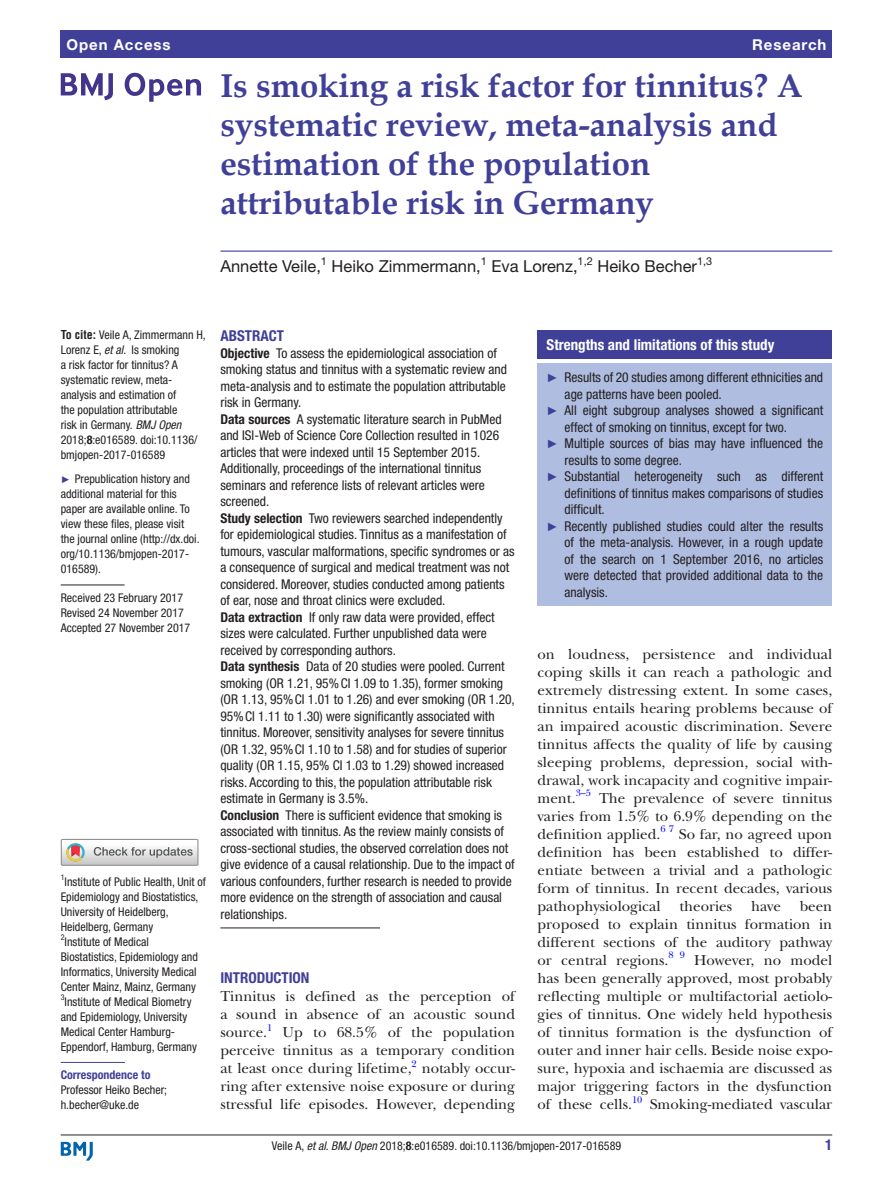
<style>
.page{position:relative;width:893px;height:1191px;background:#fff}
.page>*{position:absolute;margin:0;border:0;box-sizing:border-box;transform-origin:0 0}
.t1{font:700 33px/39px "Book Antiqua";color:#414099}
.t2{font:16.5px "Helvetica Neue LT Std";color:#231f20}
.t3{font:15px/18px "New Baskerville";color:#231f20;text-align:justify}
.t4{font:700 condensed 15px "Helvetica Neue LT Std";color:#fff}
.t5{font:700 condensed 15px "Helvetica Neue LT Std";color:#414099}
.t6{font:700 15px "Helvetica Neue LT Std";letter-spacing:.065em;color:#fff}
.t7{font:condensed 13.5px/16.5px "Helvetica Neue LT Std";color:#231f20}
.t8{font:condensed 12px/15px "Helvetica Neue LT Std";color:#231f20}
.t9{font:700 condensed 12px "Helvetica Neue LT Std";color:#414099}
.t10{font:10.95px "Helvetica Neue LT Std";color:#231f20}
.t11{font:9.9px "New Baskerville";color:#00f}
.t12{font:condensed 7.95px "Helvetica Neue LT Std";color:#231f20}
.s1{font-family:"Helvetica LT Std";font-weight:700}
.s2{font-style:italic}
.s3{font-weight:700}
.s4{font-family:"Arial";font-stretch:normal;font-size:9.75px;color:#414099}
.s5{font-family:"Arial";font-stretch:normal;font-size:12px;color:#414099}
</style>
<div class="page">
<hr style="left:61px;top:1134px;width:771px;height:1px;background:#231f20">
<svg style="left:61px;top:1141px;width:32px;height:19px"></svg>
<div style="left:61px;top:31px;width:771px;height:27px;background:#414099"></div>
<hr style="left:220px;top:250px;width:612px;height:2px;background:#414099">
<hr style="left:61px;top:584px;width:64px;height:1px;background:#231f20">
<hr style="left:61px;top:1062px;width:64px;height:1px;background:#414099">
<svg style="left:61px;top:73px;width:52px;height:27px"></svg>
<svg style="left:125px;top:73px;width:76px;height:29px"></svg>
<div style="left:61px;top:839px;width:138px;height:27px;border:1px solid #969090"></div>
<svg style="left:61px;top:839px;width:137px;height:26px"></svg>
<hr style="left:220px;top:927px;width:160px;height:1px;background:#231f20">
<div style="left:538px;top:331px;width:294px;height:28px;background:#414099"></div>
<div style="left:538px;top:363px;width:294px;height:242px;background:#afbde1"></div>
<p class="t6" style="left:66px;top:35px;width:106px">Open Access</p>
<p class="t6" style="left:752px;top:35px;width:76px">Research</p>
<h1 class="t1" style="left:220px;top:66px;width:583px">Is smoking a risk factor for tinnitus? A systematic review, meta-analysis and estimation of the population attributable risk in Germany</h1>
<p class="t2" style="left:220px;top:257px;width:102px">Annette Veile,</p>
<p class="t10" style="left:321px;top:254px;width:8px">1</p>
<p class="t2" style="left:332px;top:257px;width:151px">Heiko Zimmermann,</p>
<p class="t10" style="left:481px;top:254px;width:8px">1</p>
<p class="t2" style="left:491px;top:257px;width:88px">Eva Lorenz,</p>
<p class="t10" style="left:578px;top:254px;width:17px">1,2</p>
<p class="t2" style="left:597px;top:257px;width:101px">Heiko Becher</p>
<p class="t10" style="left:697px;top:254px;width:17px">1,3</p>
<p class="t8" style="left:61px;top:327px;width:147px"><span class="s1">To cite:</span> Veile A, Zimmermann H,<br>Lorenz E, <span class="s2">et al</span>. Is smoking<br>a risk factor for tinnitus? A systematic review, meta&shy;analysis and estimation of<br>the population attributable<br>risk in Germany. <span class="s2">BMJ Open<br></span>2018;<span class="s3">8</span>:e016589. doi:10.1136/ bmjopen-2017-016589</p>
<p class="t8" style="left:61px;top:471px;width:140px"><span class="s4">►</span> Prepublication history and additional material for this paper are available online. To view these files, please visit the journal online (http://dx.doi. org/10.1136/bmjopen-2017-<br>016589).</p>
<p class="t8" style="left:61px;top:590px;width:131px">Received 23 February 2017<br>Revised 24 November 2017<br>Accepted 27 November 2017</p>
<p class="t12" style="left:61px;top:873px;width:5px">1</p>
<p class="t8" style="left:61px;top:874px;width:147px;text-indent:4px">Institute of Public Health, Unit of<br>Epidemiology and Biostatistics,<br>University of Heidelberg,<br>Heidelberg, Germany</p>
<p class="t12" style="left:61px;top:933px;width:5px">2</p>
<p class="t8" style="left:61px;top:934px;width:139px;text-indent:4px">Institute of Medical<br>Biostatistics, Epidemiology and<br>Informatics, University Medical<br>Center Mainz, Mainz, Germany<br><sup>3</sup>Institute of Medical Biometry and Epidemiology, University<br>Medical Center Hamburg-<br>Eppendorf, Hamburg, Germany</p>
<p class="t9" style="left:61px;top:1067px;width:91px">Correspondence to</p>
<p class="t8" style="left:61px;top:1082px;width:108px">Professor Heiko Becher; h.becher@uke.de</p>
<p class="t5" style="left:220px;top:327px;width:65px">Abstract</p>
<p class="t7" style="left:220px;top:345px;width:296px"><span class="s3">Objective</span> To assess the epidemiological association of smoking status and tinnitus with a systematic review and meta-analysis and to estimate the population attributable risk in Germany.<br><span class="s3">Data sources</span> A systematic literature search in PubMed and ISI-Web of Science Core Collection resulted in 1026 articles that were indexed until 15 September 2015.<br>Additionally, proceedings of the international tinnitus seminars and reference lists of relevant articles were screened.<br><span class="s3">Study selection</span> Two reviewers searched independently for epidemiological studies. Tinnitus as a manifestation of tumours, vascular malformations, specific syndromes or as a consequence of surgical and medical treatment was not considered. Moreover, studies conducted among patients of ear, nose and throat clinics were excluded.<br><span class="s3">Data extraction</span> If only raw data were provided, effect sizes were calculated. Further unpublished data were received by corresponding authors.<br><span class="s3">Data synthesis</span> Data of 20 studies were pooled. Current smoking (OR 1.21, 95%CI 1.09 to 1.35), former smoking (OR 1.13, 95%CI 1.01 to 1.26) and ever smoking (OR 1.20, 95%CI 1.11 to 1.30) were significantly associated with tinnitus. Moreover, sensitivity analyses for severe tinnitus (OR 1.32, 95%CI 1.10 to 1.58) and for studies of superior quality (OR 1.15, 95% CI 1.03 to 1.29) showed increased risks. According to this, the population attributable risk estimate in Germany is 3.5%.<br><span class="s3">Conclusion</span> There is sufficient evidence that smoking is associated with tinnitus. As the review mainly consists of cross-sectional studies, the observed correlation does not give evidence of a causal relationship. Due to the impact of various confounders, further research is needed to provide more evidence on the strength of association and causal relationships.</p>
<p class="t5" style="left:220px;top:969px;width:91px">Introduction</p>
<p class="t3" style="left:220px;top:987px;width:296px">Tinnitus is defined as the perception of a sound in absence of an acoustic sound source.</p>
<p class="t11" style="left:267px;top:1021px;width:7px">1</p>
<p class="t3" style="left:220px;top:1023px;width:296px;text-indent:62px">Up to 68.5% of the population perceive tinnitus as a temporary condition at least once during lifetime,</p>
<p class="t11" style="left:412px;top:1057px;width:7px">2</p>
<p class="t3" style="left:220px;top:1059px;width:296px;text-indent:201px">notably occur&shy;ring after extensive noise exposure or during stressful life episodes. However, depending</p>
<p class="t4" style="left:547px;top:336px;width:229px">Strengths and limitations of this study</p>
<p class="t7" style="left:547px;top:369px;width:278px"><span class="s5">►</span> Results of 20 studies among different ethnicities and</p>
<p class="t7" style="left:565px;top:385px;width:159px">age patterns have been pooled.</p>
<p class="t7" style="left:547px;top:402px;width:278px"><span class="s5">►</span> All eight subgroup analyses showed a significant</p>
<p class="t7" style="left:565px;top:418px;width:224px">effect of smoking on tinnitus, except for two.</p>
<p class="t7" style="left:547px;top:435px;width:278px"><span class="s5">►</span> Multiple sources of bias may have influenced the</p>
<p class="t7" style="left:565px;top:451px;width:119px">results to some degree.</p>
<p class="t7" style="left:547px;top:468px;width:278px"><span class="s5">►</span> Substantial heterogeneity such as different</p>
<p class="t7" style="left:565px;top:484px;width:260px">definitions of tinnitus makes comparisons of studies</p>
<p class="t7" style="left:565px;top:501px;width:42px">difficult.</p>
<p class="t7" style="left:547px;top:517px;width:278px"><span class="s5">►</span> Recently published studies could alter the results</p>
<p class="t7" style="left:565px;top:534px;width:260px">of the meta-analysis. However, in a rough update</p>
<p class="t7" style="left:565px;top:550px;width:260px">of the search on 1 September 2016, no articles</p>
<p class="t7" style="left:565px;top:567px;width:260px">were detected that provided additional data to the</p>
<p class="t7" style="left:565px;top:583px;width:45px">analysis.</p>
<p class="t3" style="left:538px;top:645px;width:296px">on loudness, persistence and individual coping skills it can reach a pathologic and extremely distressing extent. In some cases, tinnitus entails hearing problems because of an impaired acoustic discrimination. Severe tinnitus affects the quality of life by causing sleeping problems, depression, social with&shy;drawal, work incapacity and cognitive impair&shy;ment.<sup>3–5</sup></p>
<p class="t3" style="left:538px;top:789px;width:296px;text-indent:62px">The prevalence of severe tinnitus varies from 1.5% to 6.9% depending on the definition applied.</p>
<p class="t11" style="left:660px;top:823px;width:15px">6 7</p>
<p class="t3" style="left:538px;top:825px;width:296px;text-indent:141px">So far, no agreed upon definition has been established to differ&shy;entiate between a trivial and a pathologic form of tinnitus. In recent decades, various pathophysiological</p>
<p class="t3" style="left:538px;top:897px;width:296px;text-indent:262px">been proposed to explain tinnitus formation in different sections of the auditory pathway or central regions.</p>
<p class="t3" style="left:679px;top:897px;width:54px">theories</p>
<p class="t3" style="left:751px;top:897px;width:31px">have</p>
<p class="t11" style="left:668px;top:949px;width:18px">8 9</p>
<p class="t3" style="left:538px;top:951px;width:296px;text-indent:157px">However, no model has been generally approved, most probably reflecting multiple or multifactorial aetiolo&shy;gies of tinnitus. One widely held hypothesis of tinnitus formation is the dysfunction of outer and inner hair cells. Beside noise expo&shy;sure, hypoxia and ischaemia are discussed as major triggering factors in the dysfunction of these cells.<sup>10</sup></p>
<p class="t3" style="left:650px;top:1095px;width:184px">Smoking-mediated vascular</p>
<p class="t8" style="left:272px;top:1137px;width:351px">Veile A, <span class="s2">et al</span>. <span class="s2">BMJ Open</span> 2018;<span class="s3">8</span>:e016589. doi:10.1136/bmjopen-2017-016589</p>
<p class="t5" style="left:825px;top:1135px;width:9px">1</p>
</div>
